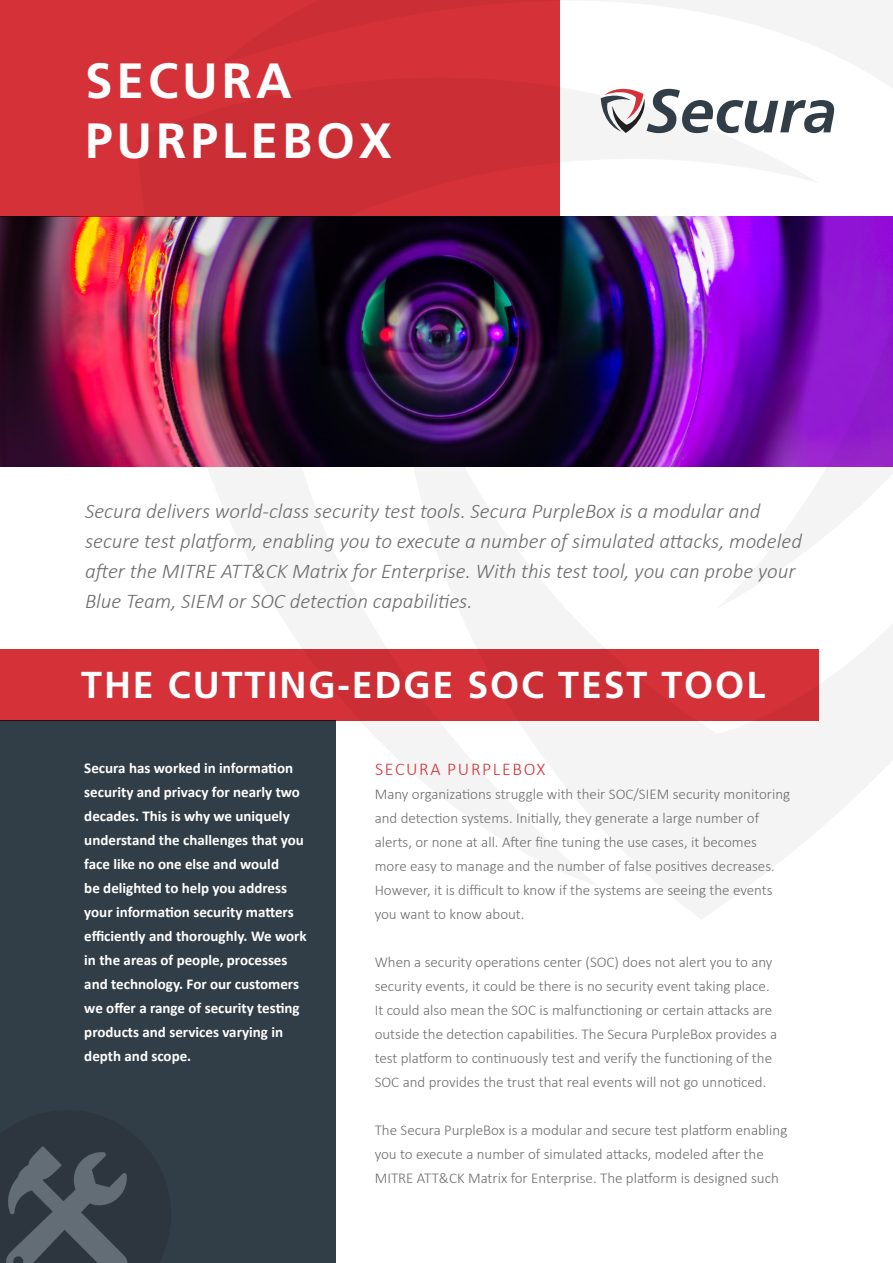
<style>
.page{position:relative;width:893px;height:1263px;background:#fff}
.page>*{position:absolute;margin:0;border:0;box-sizing:border-box;transform-origin:0 0}
.t1{font:700 49.5px/59.4px "Frutiger LT Std";letter-spacing:.08em;color:#fff}
.t2{font:700 37.5px "Frutiger LT Std";letter-spacing:.05em;color:#fff}
.t3{font:italic 300 21px/30px "Calibri";color:#6c6d70}
.t4{font:300 18px "Calibri";letter-spacing:.09em;color:#d43238}
.t5{font:300 15px/24px "Calibri";color:#6c6d70}
.t6{font:700 15px/24px "Calibri";color:#fff}
</style>
<div class="page">
<img style="left:0;top:216px;width:137px;height:250px">
<img style="left:137px;top:216px;width:253px;height:670px">
<svg style="left:390px;top:609px;width:503px;height:310px"></svg>
<img style="left:219px;top:0;width:674px;height:609px">
<div style="left:0;top:720px;width:335px;height:543px;background:#313e48"></div>
<div style="left:0;top:649px;width:819px;height:71px;background:#d43238"></div>
<div style="left:0;top:0;width:560px;height:216px;background:#d43238"></div>
<svg style="left:601px;top:82px;width:233px;height:51px"></svg>
<img style="left:5px;top:1145px;width:124px;height:118px">
<p class="t1" style="left:85px;top:52px;width:308px">SECURA<br>PURPLEBOX</p>
<p class="t3" style="left:85px;top:496px;width:718px">Secura delivers world-class security test tools. Secura PurpleBox is a modular and secure test platform, enabling you to execute a number of simulated attacks, modeled after the MITRE ATT&amp;CK Matrix for Enterprise. With this test tool, you can probe your Blue Team, SIEM or SOC detection capabilities.</p>
<p class="t2" style="left:81px;top:662px;width:685px">THE CUTTING-EDGE SOC TEST TOOL</p>
<p class="t6" style="left:84px;top:755px;width:224px">Secura has worked in information security and privacy for nearly two decades. This is why we uniquely understand the challenges that you face like no one else and would<br>be delighted to help you address your information security matters efficiently and thoroughly. We work in the areas of people, processes and technology. For our customers we offer a range of security testing products and services varying in depth and scope.</p>
<p class="t4" style="left:375px;top:758px;width:172px">SECURA PURPLEBOX</p>
<p class="t5" style="left:375px;top:782px;width:417px">Many organizations struggle with their SOC/SIEM security monitoring and detection systems. Initially, they generate a large number of alerts, or none at all. After fine tuning the use cases, it becomes more easy to manage and the number of false positives decreases.<br>However, it is difficult to know if the systems are seeing the events you want to know about.</p>
<p class="t5" style="left:375px;top:950px;width:404px">When a security operations center (SOC) does not alert you to any security events, it could be there is no security event taking place.<br>It could also mean the SOC is malfunctioning or certain attacks are outside the detection capabilities. The Secura PurpleBox provides a test platform to continuously test and verify the functioning of the SOC and provides the trust that real events will not go unnoticed.</p>
<p class="t5" style="left:375px;top:1118px;width:414px">The Secura PurpleBox is a modular and secure test platform enabling you to execute a number of simulated attacks, modeled after the<br>MITRE ATT&amp;CK Matrix for Enterprise. The platform is designed such</p>
</div>
